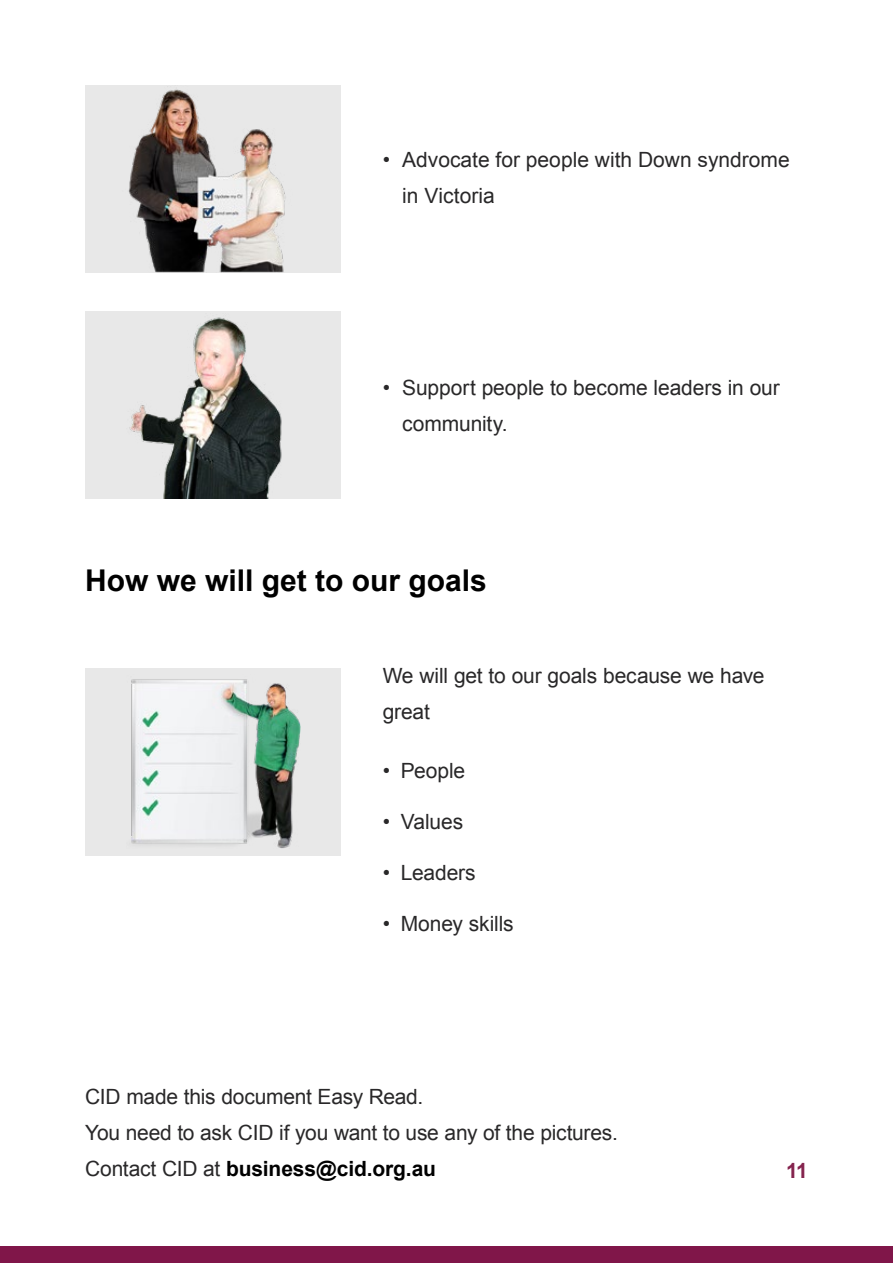
<style>
.page{position:relative;width:893px;height:1263px;background:#fff}
.page>*{position:absolute;margin:0;border:0;box-sizing:border-box;transform-origin:0 0}
.t1{font:700 30px "Arial";color:#000}
.t2{font:21px/36px "Arial";letter-spacing:-.005em;color:#292829}
.t3{font:700 21px "Arial";color:#85244e}
.s1{font-weight:700;color:#000}
</style>
<div class="page">
<div style="left:0;top:1246px;width:893px;height:17px;background:#801649"></div>
<div style="left:85px;top:85px;width:255px;height:187px;background:#e8e8e8"></div>
<img style="left:128px;top:89px;width:158px;height:183px">
<div style="left:85px;top:311px;width:255px;height:188px;background:#e8e8e8"></div>
<img style="left:129px;top:317px;width:153px;height:182px">
<div style="left:85px;top:668px;width:255px;height:187px;background:#e8e8e8"></div>
<img style="left:131px;top:679px;width:170px;height:170px">
<p class="t2" style="left:402px;top:142px;width:389px;text-indent:-20px">• Advocate for people with Down syndrome in Victoria</p>
<p class="t2" style="left:402px;top:369px;width:379px;text-indent:-20px">• Support people to become leaders in our community.</p>
<h1 class="t1" style="left:85px;top:560px;width:403px">How we will get to our goals</h1>
<p class="t2" style="left:383px;top:658px;width:383px">We will get to our goals because we have great</p>
<p class="t2" style="left:383px;top:753px;width:84px">• People</p>
<p class="t2" style="left:383px;top:804px;width:82px">• Values</p>
<p class="t2" style="left:383px;top:855px;width:95px">• Leaders</p>
<p class="t2" style="left:383px;top:906px;width:133px">• Money skills</p>
<p class="t2" style="left:85px;top:1079px;width:534px">CID made this document Easy Read.<br>You need to ask CID if you want to use any of the pictures.<br>Contact CID at <span class="s1">business@cid.org.au</span></p>
<p class="t3" style="left:786px;top:1157px;width:23px">11</p>
</div>
